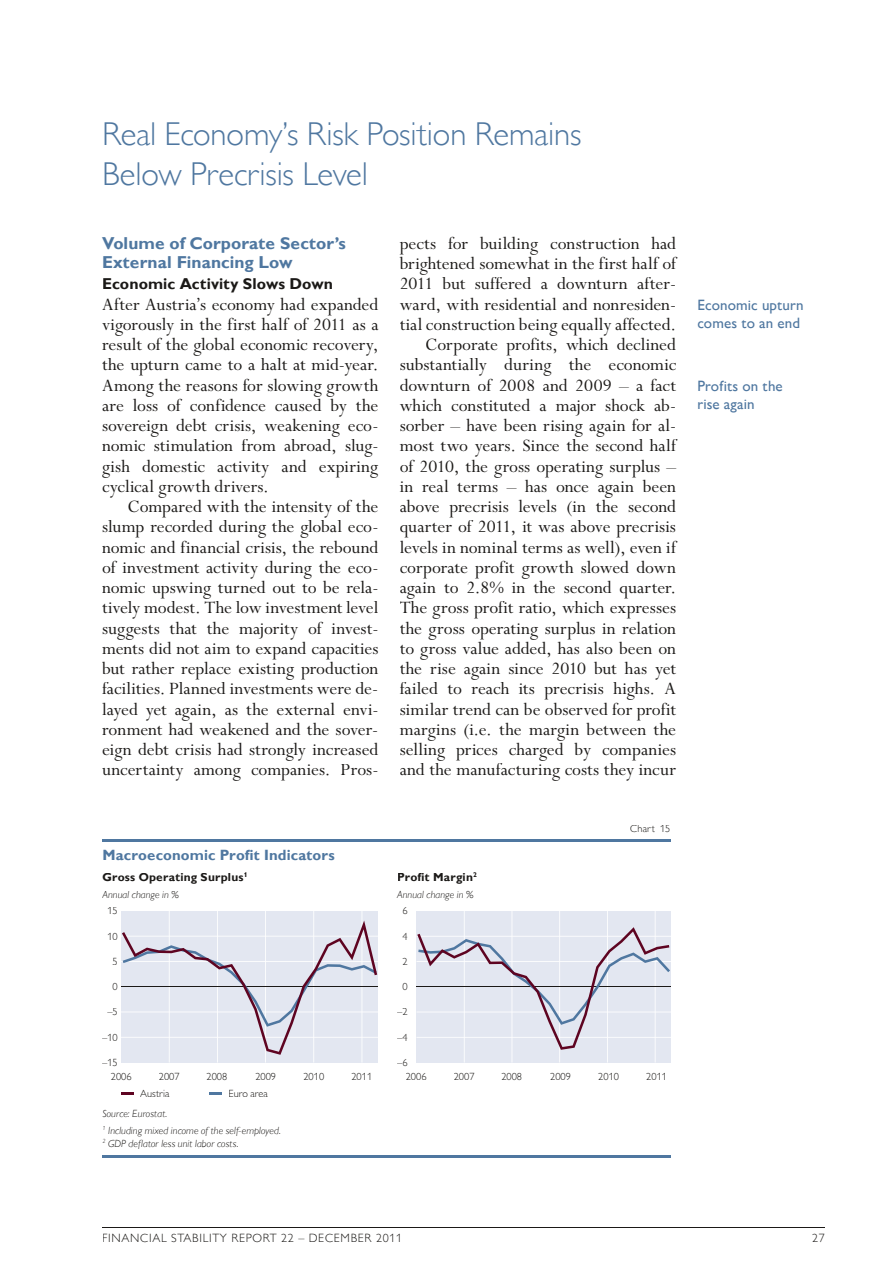
<style>
.page{position:relative;width:893px;height:1263px;background:#fff}
.page>*{position:absolute;margin:0;border:0;box-sizing:border-box;transform-origin:0 0}
.t1{font:300 33px/40.5px "Gill Sans MT Pro";letter-spacing:-.005em;color:#4f77a0}
.t2{font:19.5px/20.2px "Perpetua Std";color:#1b1917;text-align:justify}
.t3{font:700 17.25px/18.8px "Gill Sans MT Pro";letter-spacing:.005em;color:#4f77a0}
.t4{font:700 15.75px "Gill Sans MT Pro";letter-spacing:.005em;color:#1b1917}
.t5{font:500 15px/18px "Gill Sans MT Pro";letter-spacing:.01em;color:#4f77a0}
.t6{font:700 14.85px "Gill Sans MT Pro";letter-spacing:.01em;color:#4f77a0}
.t7{font:300 12px "Gill Sans MT Pro";letter-spacing:.06em;color:#1b1917}
.t8{font:700 11.85px "Gill Sans MT Pro";letter-spacing:.015em;color:#1b1917}
.t9{font:italic 300 10.35px/16.8px "Gill Sans MT Pro";letter-spacing:.01em;color:#1b1917}
.t10{font:300 10.35px "Gill Sans MT Pro";color:#1b1917}
</style>
<div class="page">
<hr style="left:102px;top:1227px;width:723px;height:1px;background:#1b1917">
<hr style="left:102px;top:839px;width:569px;height:2px;background:#4f77a0">
<hr style="left:102px;top:1155px;width:569px;height:3px;background:#4f77a0">
<svg style="left:121px;top:1092px;width:13px;height:2px"></svg>
<svg style="left:210px;top:1092px;width:12px;height:2px"></svg>
<div style="left:121px;top:911px;width:257px;height:151px;background:#e3e7f1"></div>
<hr style="left:121px;top:1037px;width:257px;height:1px;background:#fff">
<hr style="left:121px;top:1011px;width:257px;height:1px;background:#fff">
<hr style="left:121px;top:961px;width:257px;height:1px;background:#fff">
<hr style="left:121px;top:936px;width:257px;height:1px;background:#fff">
<hr style="left:169px;top:911px;width:1px;height:151px;background:#fff">
<hr style="left:217px;top:911px;width:1px;height:151px;background:#fff">
<hr style="left:265px;top:911px;width:1px;height:151px;background:#fff">
<hr style="left:313px;top:911px;width:1px;height:151px;background:#fff">
<hr style="left:362px;top:911px;width:1px;height:151px;background:#fff">
<hr style="left:121px;top:986px;width:257px;height:1px;background:#1b1917">
<div style="left:416px;top:911px;width:255px;height:151px;background:#e3e7f1"></div>
<hr style="left:416px;top:1037px;width:255px;height:1px;background:#fff">
<hr style="left:416px;top:1011px;width:255px;height:1px;background:#fff">
<hr style="left:416px;top:961px;width:255px;height:1px;background:#fff">
<hr style="left:416px;top:936px;width:255px;height:1px;background:#fff">
<hr style="left:464px;top:911px;width:1px;height:151px;background:#fff">
<hr style="left:512px;top:911px;width:1px;height:151px;background:#fff">
<hr style="left:559px;top:911px;width:1px;height:151px;background:#fff">
<hr style="left:607px;top:911px;width:1px;height:151px;background:#fff">
<hr style="left:655px;top:911px;width:1px;height:151px;background:#fff">
<hr style="left:416px;top:986px;width:255px;height:1px;background:#1b1917">
<svg style="left:417px;top:927px;width:253px;height:123px"></svg>
<svg style="left:122px;top:920px;width:255px;height:135px"></svg>
<h1 class="t1" style="left:102px;top:113px;width:481px">Real Economy’s Risk Position Remains<br>Below Precrisis Level</h1>
<p class="t3" style="left:102px;top:233px;width:245px">Volume of Corporate Sector’s<br>External Financing Low</p>
<p class="t4" style="left:102px;top:274px;width:233px">Economic Activity Slows Down</p>
<p class="t2" style="left:102px;top:295px;width:278px">After Austria’s economy had expanded vigorously in the first half of 2011 as a result of the global economic recovery, the upturn came to a halt at mid-year.<br>Among the reasons for slowing growth are loss of confidence caused by the sovereign debt crisis, weakening eco&shy;nomic stimulation from abroad, slug&shy;gish domestic activity and expiring cyclical growth drivers.</p>
<p class="t2" style="left:102px;top:497px;width:278px;text-indent:26px">Compared with the intensity of the slump recorded during the global eco&shy;nomic and financial crisis, the rebound of investment activity during the eco&shy;nomic upswing turned out to be rela&shy;tively modest. The low investment level suggests that the majority of invest&shy;ments did not aim to expand capacities but rather replace existing production facilities. Planned investments were de&shy;layed yet again, as the external envi&shy;ronment had weakened and the sover&shy;eign debt crisis had strongly increased uncertainty among companies. Pros-</p>
<p class="t6" style="left:102px;top:846px;width:234px">Macroeconomic Profit Indicators</p>
<p class="t2" style="left:400px;top:234px;width:278px;text-align:right">pects for building construction had brightened somewhat in the first half of 2011 but suffered a downturn after&shy;ward, with residential and nonresiden&shy;tial construction being equally affected.<br>Corporate profits, which declined substantially during the economic downturn of 2008 and 2009 – a fact which constituted a major shock ab&shy;sorber – have been rising again for al&shy;most two years. Since the second half of 2010, the gross operating surplus – in real terms – has once again been above precrisis levels (in the second quarter of 2011, it was above precrisis levels in nominal terms as well), even if corporate profit growth slowed down again to 2.8% in the second quarter.<br>The gross profit ratio, which expresses the gross operating surplus in relation to gross value added, has also been on the rise again since 2010 but has yet failed to reach its precrisis highs. A similar trend can be observed for profit margins (i.e. the margin between the selling prices charged by companies and the manufacturing costs they incur</p>
<p class="t10" style="left:630px;top:823px;width:41px">Chart 15</p>
<p class="t8" style="left:102px;top:870px;width:147px">Gross Operating Surplus<sup>1</sup></p>
<p class="t8" style="left:397px;top:870px;width:81px">Profit Margin<sup>2</sup></p>
<p class="t10" style="left:107px;top:904px;width:12px">15</p>
<p class="t10" style="left:107px;top:930px;width:12px">10</p>
<p class="t10" style="left:113px;top:955px;width:7px">5</p>
<p class="t10" style="left:113px;top:980px;width:7px">0</p>
<p class="t10" style="left:107px;top:1006px;width:12px">–5</p>
<p class="t10" style="left:102px;top:1031px;width:17px">–10</p>
<p class="t10" style="left:102px;top:1056px;width:17px">–15</p>
<p class="t9" style="left:102px;top:886px;width:78px">Annual change in %</p>
<p class="t9" style="left:397px;top:886px;width:78px">Annual change in %</p>
<p class="t10" style="left:402px;top:904px;width:7px">6</p>
<p class="t10" style="left:402px;top:930px;width:7px">4</p>
<p class="t10" style="left:402px;top:955px;width:7px">2</p>
<p class="t10" style="left:402px;top:980px;width:7px">0</p>
<p class="t10" style="left:397px;top:1006px;width:12px">–2</p>
<p class="t10" style="left:397px;top:1031px;width:12px">–4</p>
<p class="t10" style="left:397px;top:1056px;width:12px">–6</p>
<p class="t10" style="left:111px;top:1070px;width:22px">2006</p>
<p class="t10" style="left:159px;top:1070px;width:22px">2007</p>
<p class="t10" style="left:207px;top:1070px;width:22px">2008</p>
<p class="t10" style="left:255px;top:1070px;width:22px">2009</p>
<p class="t10" style="left:303px;top:1070px;width:22px">2010</p>
<p class="t10" style="left:351px;top:1070px;width:22px">2011</p>
<p class="t10" style="left:140px;top:1087px;width:31px">Austria</p>
<p class="t10" style="left:229px;top:1087px;width:41px">Euro area</p>
<p class="t9" style="left:102px;top:1105px;width:180px">Source: Eurostat.<br><sup>1</sup> Including mixed income of the self-employed.</p>
<p class="t9" style="left:102px;top:1134px;width:137px"><sup>2</sup> GDP deflator less unit labor costs.</p>
<p class="t10" style="left:406px;top:1070px;width:22px">2006</p>
<p class="t10" style="left:454px;top:1070px;width:22px">2007</p>
<p class="t10" style="left:501px;top:1070px;width:22px">2008</p>
<p class="t10" style="left:550px;top:1070px;width:22px">2009</p>
<p class="t10" style="left:598px;top:1070px;width:22px">2010</p>
<p class="t10" style="left:646px;top:1070px;width:22px">2011</p>
<p class="t5" style="left:697px;top:295px;width:108px">Economic upturn comes to an end</p>
<p class="t5" style="left:697px;top:376px;width:87px">Profits on the rise again</p>
<p class="t7" style="left:102px;top:1231px;width:302px">FINANCIAL STABILITY REPORT 22 – DECEMBER 2011</p>
<p class="t7" style="left:812px;top:1231px;width:14px">27</p>
</div>
